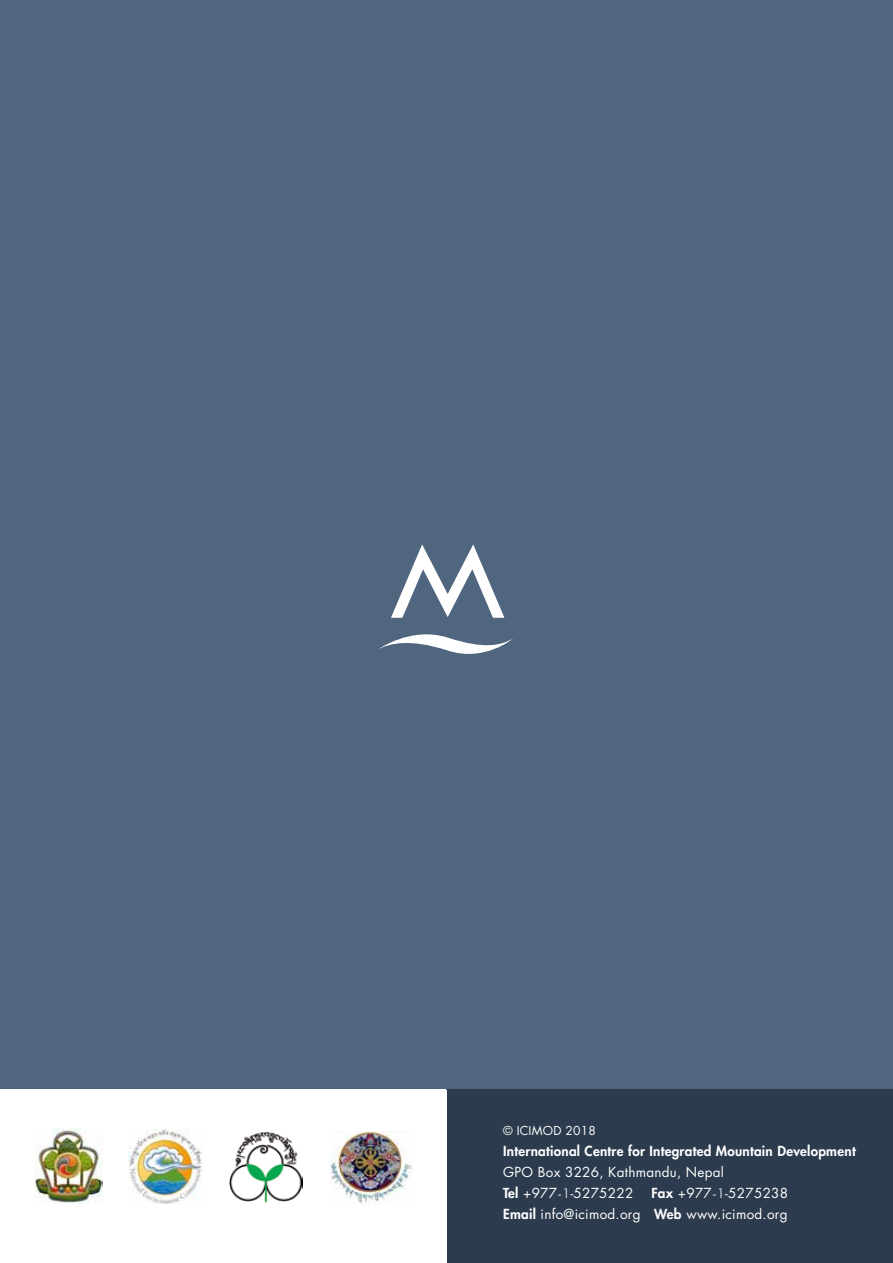
<style>
.page{position:relative;width:893px;height:1263px;background:#fff}
.page>*{position:absolute;margin:0;border:0;box-sizing:border-box;transform-origin:0 0}
.t1{font:13.5px/21px "Futura Std";letter-spacing:.02em;color:#fff}
.t2{font:800 13.5px "Futura Std";letter-spacing:.02em;color:#fff}
.t3{font:12px "Futura Std";letter-spacing:.02em;color:#fff}
.s1{font-weight:800}
.s2{font-family:"Futura BT";font-weight:300}
</style>
<div class="page">
<div style="left:0;top:0;width:893px;height:1089px;background:#50657e"></div>
<svg style="left:391px;top:544px;width:113px;height:74px"></svg>
<svg style="left:378px;top:634px;width:135px;height:20px"></svg>
<div style="left:448px;top:1089px;width:445px;height:174px;background:#2c3b4d"></div>
<img style="left:229px;top:1132px;width:73px;height:70px">
<img style="left:330px;top:1131px;width:82px;height:73px">
<img style="left:34px;top:1129px;width:68px;height:74px">
<img style="left:129px;top:1130px;width:74px;height:73px">
<p class="t3" style="left:503px;top:1122px;width:94px">© ICIMOD 2018</p>
<p class="t2" style="left:503px;top:1142px;width:354px">International Centre for Integrated Mountain Development</p>
<p class="t1" style="left:503px;top:1161px;width:222px">GPO Box 3226, Kathmandu, Nepal<br><span class="s1">Tel</span> +977<span class="s2">-1</span>-5275222</p>
<p class="t1" style="left:503px;top:1182px;width:286px;text-align:right"><span class="s1">Fax</span> +977<span class="s2">-1</span>-5275238<br><span class="s1">Email</span> info@icimod.org <span class="s1">Web</span> www.icimod.org</p>
</div>
